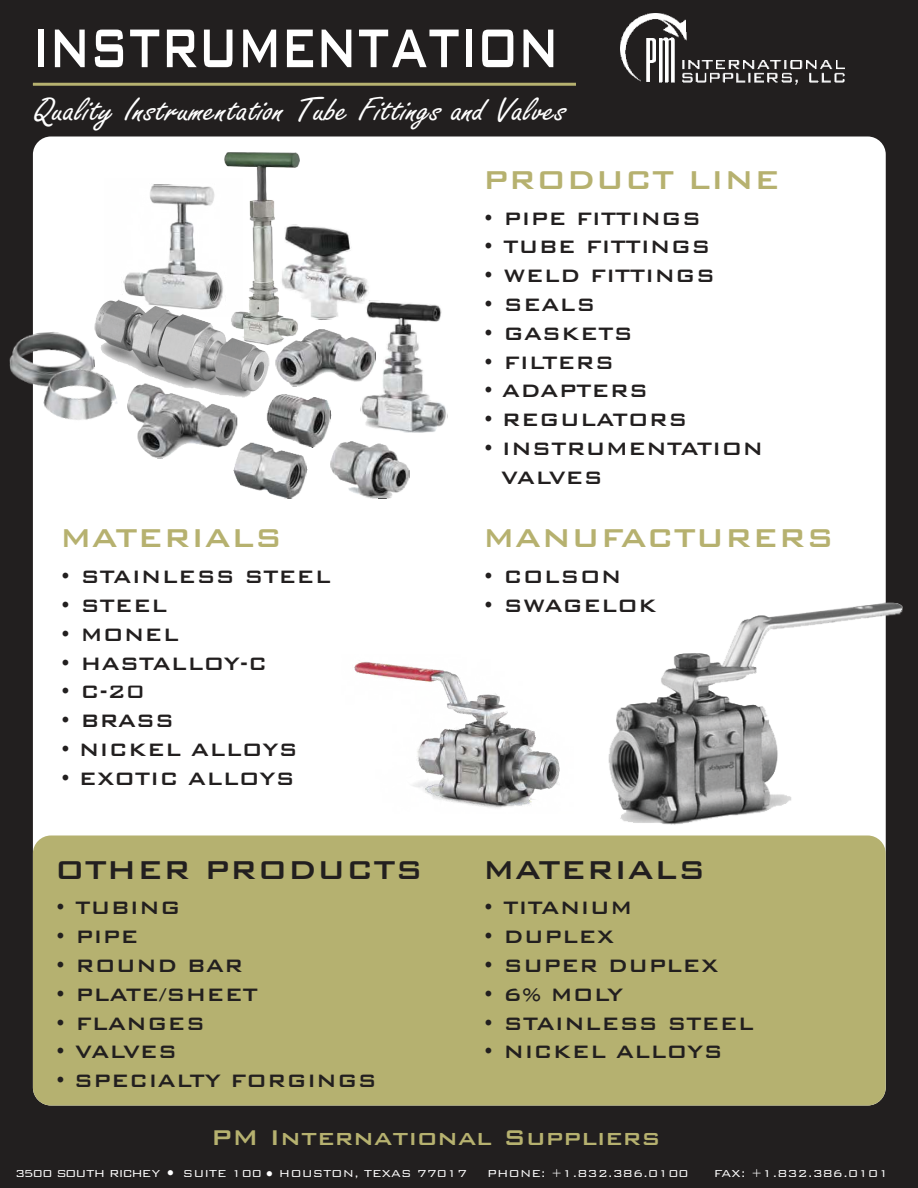
<style>
.page{position:relative;width:918px;height:1188px;background:#221f1f}
.page>*{position:absolute;margin:0;border:0;box-sizing:border-box;transform-origin:0 0}
.t1{font:500 88.95px "Bank Gothic BT";color:#fff;scale:.64 1}
.t2{font:36px "Freestyle Script";color:#fff;scale:1.17 1}
.t3{font:500 34.5px "Bank Gothic BT";color:#b6b16f}
.t4{font:500 34.5px "Bank Gothic BT";color:#221f1f}
.t5{font:500 28.5px "Bank Gothic BT";color:#b6b16f}
.t6{font:500 24px/28.8px "Bank Gothic BT";color:#221f1f}
.t7{font:300 13.5px "Bank Gothic BT";color:#fff}
.t8{font:300 13.5px "Bank Gothic BT";letter-spacing:-.06em;color:#fff}
.t9{font:9px "Wingdings";color:#fff}
.s1{font-size:19.5px}
</style>
<div class="page">
<img style="left:621px;top:14px;width:223px;height:70px">
<hr style="left:33px;top:83px;width:543px;height:3px;background:#b6b16f">
<div style="left:33px;top:136px;width:853px;height:969px;background:#fff;border-radius:18px"></div>
<img style="left:9px;top:324px;width:75px;height:60px">
<img style="left:31px;top:348px;width:86px;height:91px">
<img style="left:123px;top:184px;width:96px;height:111px">
<img style="left:84px;top:295px;width:181px;height:106px">
<img style="left:120px;top:359px;width:122px;height:100px">
<img style="left:219px;top:152px;width:81px;height:204px">
<img style="left:360px;top:300px;width:88px;height:133px">
<img style="left:229px;top:429px;width:79px;height:70px">
<img style="left:265px;top:394px;width:67px;height:60px">
<img style="left:272px;top:220px;width:105px;height:104px">
<img style="left:265px;top:328px;width:120px;height:63px">
<img style="left:325px;top:439px;width:85px;height:60px">
<img style="left:608px;top:593px;width:295px;height:241px">
<div style="left:33px;top:835px;width:853px;height:270px;background:#b5b170;border-radius:18px"></div>
<img style="left:354px;top:662px;width:206px;height:146px">
<h1 class="t1" style="left:33px;top:4px;width:823px">instrumentation</h1>
<h2 class="t2" style="left:34px;top:97px;width:457px">Quality Instrumentation Tube Fittings and Valves</h2>
<h3 class="t3" style="left:60px;top:523px;width:224px">MATERIALS</h3>
<p class="t6" style="left:60px;top:562px;width:273px"><span class="s1">ï</span> STAINLESS STEEL <span class="s1">ï</span> STEEL<br><span class="s1">ï</span> MONEL<br><span class="s1">ï</span> HASTALLOY-C<br><span class="s1">ï</span> C-20<br><span class="s1">ï</span> BRASS<br><span class="s1">ï</span> NICKEL ALLOYS<br><span class="s1">ï</span> EXOTIC ALLOYS</p>
<h3 class="t4" style="left:55px;top:854px;width:370px">OTHER PRODUCTS</h3>
<p class="t6" style="left:55px;top:894px;width:324px"><span class="s1">ï</span> TUBING<br><span class="s1">ï</span> PIPE<br><span class="s1">ï</span> ROUND BAR<br><span class="s1">ï</span> PLATE/SHEET<br><span class="s1">ï</span> FLANGES<br><span class="s1">ï</span> VALVES<br><span class="s1">ï</span> SPECIALTY FORGINGS</p>
<h3 class="t3" style="left:483px;top:165px;width:299px">PRODUCT LINE</h3>
<p class="t6" style="left:483px;top:204px;width:220px"><span class="s1">ï</span> PIPE FITTINGS</p>
<p class="t6" style="left:483px;top:233px;width:229px"><span class="s1">ï</span> TUBE FITTINGS</p>
<p class="t6" style="left:483px;top:262px;width:234px"><span class="s1">ï</span> WELD FITTINGS</p>
<p class="t6" style="left:483px;top:290px;width:114px"><span class="s1">ï</span> SEALS</p>
<p class="t6" style="left:483px;top:319px;width:151px"><span class="s1">ï</span> GASKETS</p>
<p class="t6" style="left:483px;top:348px;width:133px"><span class="s1">ï</span> FILTERS</p>
<p class="t6" style="left:483px;top:377px;width:167px"><span class="s1">ï</span> ADAPTERS</p>
<p class="t6" style="left:483px;top:406px;width:206px"><span class="s1">ï</span> REGULATORS</p>
<p class="t6" style="left:483px;top:434px;width:282px"><span class="s1">ï</span> INSTRUMENTATION</p>
<p class="t6" style="left:501px;top:463px;width:103px">VALVES</p>
<h3 class="t3" style="left:483px;top:523px;width:353px">MANUFACTURERS</h3>
<p class="t6" style="left:483px;top:562px;width:176px"><span class="s1">ï</span> COLSON<br><span class="s1">ï</span> SWAGELOK</p>
<h3 class="t4" style="left:483px;top:854px;width:224px">MATERIALS</h3>
<p class="t6" style="left:483px;top:894px;width:273px"><span class="s1">ï</span> TITANIUM<br><span class="s1">ï</span> DUPLEX<br><span class="s1">ï</span> SUPER DUPLEX<br><span class="s1">ï</span> 6% MOLY<br><span class="s1">ï</span> STAINLESS STEEL <span class="s1">ï</span> NICKEL ALLOYS</p>
<p class="t5" style="left:211px;top:1125px;width:451px">PM International Suppliers</p>
<p class="t9" style="left:167px;top:1168px;width:8px">●</p>
<p class="t7" style="left:487px;top:1167px;width:203px">PHONE: +1.832.386.0100</p>
<p class="t7" style="left:714px;top:1167px;width:176px">FAX: +1.832.386.0101</p>
<p class="t8" style="left:15px;top:1167px;width:147px">3500 SOUTH RICHEY</p>
<p class="t7" style="left:183px;top:1168px;width:286px">SUITE 100 ● HOUSTON, TEXAS 77017</p>
</div>
